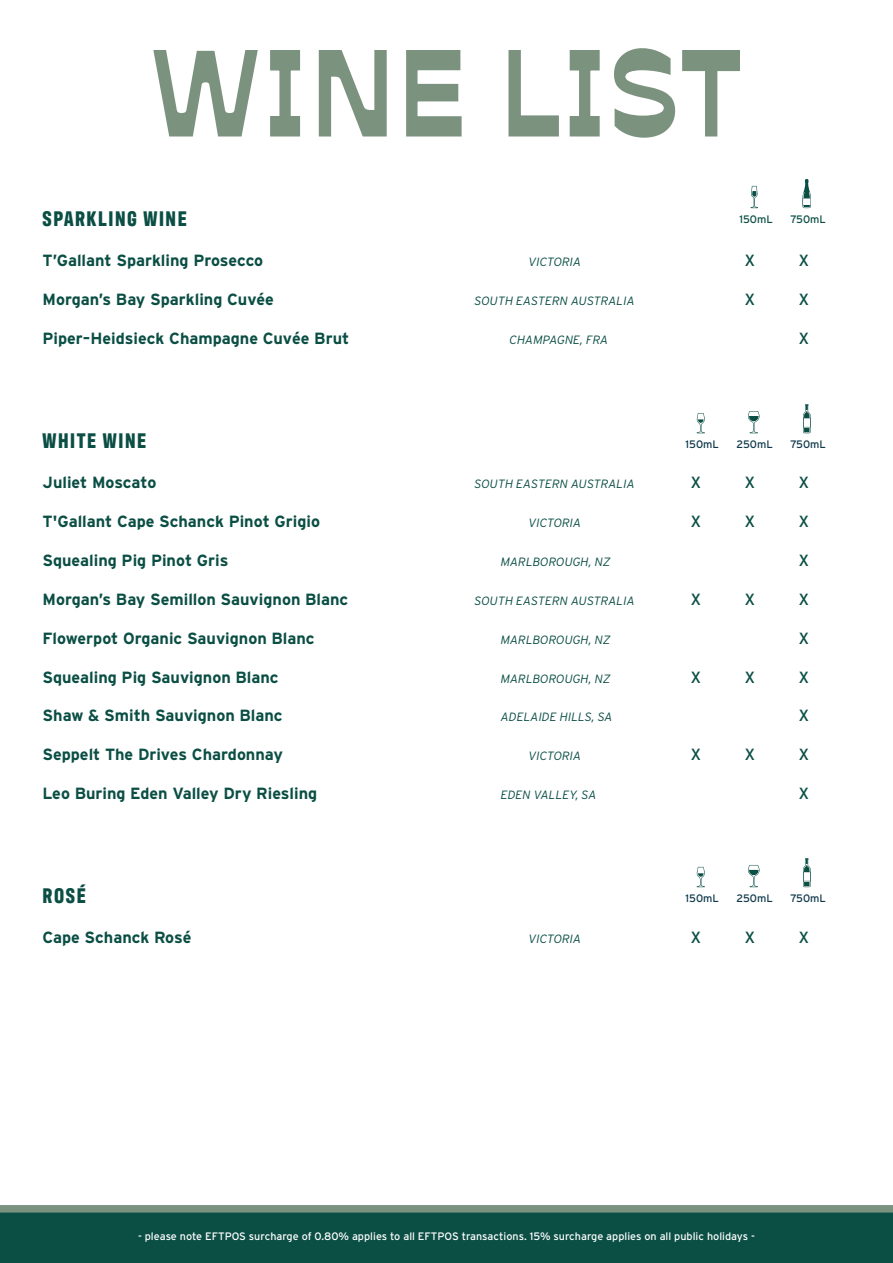
<style>
.page{position:relative;width:893px;height:1263px;background:#fff}
.page>*{position:absolute;margin:0;border:0;box-sizing:border-box;transform-origin:0 0}
.Large_Heading_-_Left_Align_-_All_Caps{font:118.5px "Antipol VF Roman";letter-spacing:.01em;color:#7b927f}
.Heading_2_-_Center_-_All_Caps{font:700 21.6px "Antarctican Headline";letter-spacing:.075em;color:#0a4e44}
.Heading_2_-_Center_-_All_Caps-2{font:700 16.2px "Interstate";color:#0a4e44}
.Heading_2_-_Center_-_All_Caps-3{font:16.2px "Interstate";color:#0a4e44}
.Heading_2_-_Center_-_All_Caps-4{font:italic 300 12px "Interstate";color:#0a4e44}
.Body_Text_-_Center{font:10.8px "Interstate";color:#fff}
.Body_Text_-_Center-2{font:10.8px "Interstate";color:#0f384a}
.Body_Text_-_Center-3{font:10.8px "Interstate";color:#0a4e44}
</style>
<div class="page">
<div style="left:0;top:1212px;width:893px;height:51px;background:#0a4e44"></div>
<div style="left:0;top:1205px;width:893px;height:7px;background:#7b927f"></div>
<svg style="left:803px;top:179px;width:8px;height:29px"></svg>
<svg style="left:750px;top:186px;width:8px;height:22px"></svg>
<svg style="left:803px;top:404px;width:7px;height:29px"></svg>
<svg style="left:748px;top:411px;width:11px;height:22px"></svg>
<svg style="left:697px;top:413px;width:8px;height:20px"></svg>
<svg style="left:803px;top:858px;width:7px;height:29px"></svg>
<svg style="left:748px;top:865px;width:11px;height:22px"></svg>
<svg style="left:697px;top:867px;width:8px;height:20px"></svg>
<p class="Large_Heading_-_Left_Align_-_All_Caps" style="left:151px;top:20px;width:593px">WINE LIST</p>
<p class="Heading_2_-_Center_-_All_Caps" style="left:43px;top:203px;width:146px">SPARKLING WINE</p>
<p class="Heading_2_-_Center_-_All_Caps-2" style="left:43px;top:251px;width:222px">T’Gallant Sparkling Prosecco</p>
<p class="Heading_2_-_Center_-_All_Caps-4" style="left:529px;top:255px;width:54px">VICTORIA</p>
<p class="Heading_2_-_Center_-_All_Caps-3" style="left:745px;top:251px;width:12px">X</p>
<p class="Heading_2_-_Center_-_All_Caps-3" style="left:799px;top:251px;width:12px">X</p>
<p class="Heading_2_-_Center_-_All_Caps-2" style="left:43px;top:290px;width:233px">Morgan’s Bay Sparkling Cuvée</p>
<p class="Heading_2_-_Center_-_All_Caps-4" style="left:475px;top:294px;width:162px">SOUTH EASTERN AUSTRALIA</p>
<p class="Heading_2_-_Center_-_All_Caps-3" style="left:745px;top:290px;width:12px">X</p>
<p class="Heading_2_-_Center_-_All_Caps-3" style="left:799px;top:290px;width:12px">X</p>
<p class="Heading_2_-_Center_-_All_Caps-2" style="left:43px;top:329px;width:308px">Piper–Heidsieck Champagne Cuvée Brut</p>
<p class="Heading_2_-_Center_-_All_Caps-4" style="left:510px;top:333px;width:100px">CHAMPAGNE, FRA</p>
<p class="Heading_2_-_Center_-_All_Caps-3" style="left:799px;top:329px;width:12px">X</p>
<p class="Body_Text_-_Center-3" style="left:739px;top:213px;width:35px">150mL</p>
<p class="Body_Text_-_Center-3" style="left:790px;top:213px;width:37px">750mL</p>
<p class="Heading_2_-_Center_-_All_Caps" style="left:43px;top:425px;width:105px">WHITE WINE</p>
<p class="Heading_2_-_Center_-_All_Caps-2" style="left:43px;top:473px;width:115px">Juliet Moscato</p>
<p class="Heading_2_-_Center_-_All_Caps-4" style="left:475px;top:477px;width:162px">SOUTH EASTERN AUSTRALIA</p>
<p class="Heading_2_-_Center_-_All_Caps-3" style="left:691px;top:473px;width:12px">X</p>
<p class="Heading_2_-_Center_-_All_Caps-3" style="left:745px;top:473px;width:12px">X</p>
<p class="Heading_2_-_Center_-_All_Caps-3" style="left:799px;top:473px;width:12px">X</p>
<p class="Heading_2_-_Center_-_All_Caps-2" style="left:43px;top:512px;width:279px">T'Gallant Cape Schanck Pinot Grigio</p>
<p class="Heading_2_-_Center_-_All_Caps-4" style="left:529px;top:516px;width:54px">VICTORIA</p>
<p class="Heading_2_-_Center_-_All_Caps-3" style="left:691px;top:512px;width:12px">X</p>
<p class="Heading_2_-_Center_-_All_Caps-3" style="left:745px;top:512px;width:12px">X</p>
<p class="Heading_2_-_Center_-_All_Caps-3" style="left:799px;top:512px;width:12px">X</p>
<p class="Heading_2_-_Center_-_All_Caps-2" style="left:43px;top:551px;width:187px">Squealing Pig Pinot Gris</p>
<p class="Heading_2_-_Center_-_All_Caps-4" style="left:501px;top:555px;width:111px">MARLBOROUGH, NZ</p>
<p class="Heading_2_-_Center_-_All_Caps-3" style="left:799px;top:551px;width:12px">X</p>
<p class="Heading_2_-_Center_-_All_Caps-2" style="left:43px;top:590px;width:307px">Morgan’s Bay Semillon Sauvignon Blanc</p>
<p class="Heading_2_-_Center_-_All_Caps-4" style="left:475px;top:594px;width:162px">SOUTH EASTERN AUSTRALIA</p>
<p class="Heading_2_-_Center_-_All_Caps-3" style="left:691px;top:590px;width:12px">X</p>
<p class="Heading_2_-_Center_-_All_Caps-3" style="left:745px;top:590px;width:12px">X</p>
<p class="Heading_2_-_Center_-_All_Caps-3" style="left:799px;top:590px;width:12px">X</p>
<p class="Heading_2_-_Center_-_All_Caps-2" style="left:43px;top:629px;width:274px">Flowerpot Organic Sauvignon Blanc</p>
<p class="Heading_2_-_Center_-_All_Caps-4" style="left:501px;top:633px;width:111px">MARLBOROUGH, NZ</p>
<p class="Heading_2_-_Center_-_All_Caps-3" style="left:799px;top:629px;width:12px">X</p>
<p class="Heading_2_-_Center_-_All_Caps-2" style="left:43px;top:668px;width:238px">Squealing Pig Sauvignon Blanc</p>
<p class="Heading_2_-_Center_-_All_Caps-4" style="left:501px;top:672px;width:111px">MARLBOROUGH, NZ</p>
<p class="Heading_2_-_Center_-_All_Caps-3" style="left:691px;top:668px;width:12px">X</p>
<p class="Heading_2_-_Center_-_All_Caps-3" style="left:745px;top:668px;width:12px">X</p>
<p class="Heading_2_-_Center_-_All_Caps-3" style="left:799px;top:668px;width:12px">X</p>
<p class="Heading_2_-_Center_-_All_Caps-2" style="left:43px;top:707px;width:242px">Shaw &amp; Smith Sauvignon Blanc</p>
<p class="Heading_2_-_Center_-_All_Caps-4" style="left:501px;top:710px;width:113px">ADELAIDE HILLS, SA</p>
<p class="Heading_2_-_Center_-_All_Caps-3" style="left:799px;top:707px;width:12px">X</p>
<p class="Heading_2_-_Center_-_All_Caps-2" style="left:43px;top:746px;width:242px">Seppelt The Drives Chardonnay</p>
<p class="Heading_2_-_Center_-_All_Caps-4" style="left:529px;top:749px;width:54px">VICTORIA</p>
<p class="Heading_2_-_Center_-_All_Caps-3" style="left:691px;top:745px;width:12px">X</p>
<p class="Heading_2_-_Center_-_All_Caps-3" style="left:745px;top:745px;width:12px">X</p>
<p class="Heading_2_-_Center_-_All_Caps-3" style="left:799px;top:745px;width:12px">X</p>
<p class="Heading_2_-_Center_-_All_Caps-2" style="left:43px;top:784px;width:276px">Leo Buring Eden Valley Dry Riesling</p>
<p class="Heading_2_-_Center_-_All_Caps-4" style="left:501px;top:788px;width:97px">EDEN VALLEY, SA</p>
<p class="Heading_2_-_Center_-_All_Caps-3" style="left:799px;top:784px;width:12px">X</p>
<p class="Body_Text_-_Center-2" style="left:686px;top:438px;width:35px">150mL</p>
<p class="Body_Text_-_Center-2" style="left:736px;top:438px;width:38px">250mL</p>
<p class="Body_Text_-_Center-2" style="left:790px;top:438px;width:37px">750mL</p>
<p class="Heading_2_-_Center_-_All_Caps" style="left:43px;top:880px;width:45px">ROSÉ</p>
<p class="Heading_2_-_Center_-_All_Caps-2" style="left:43px;top:929px;width:151px">Cape Schanck Rosé</p>
<p class="Heading_2_-_Center_-_All_Caps-4" style="left:529px;top:932px;width:54px">VICTORIA</p>
<p class="Heading_2_-_Center_-_All_Caps-3" style="left:691px;top:928px;width:12px">X</p>
<p class="Heading_2_-_Center_-_All_Caps-3" style="left:745px;top:928px;width:12px">X</p>
<p class="Heading_2_-_Center_-_All_Caps-3" style="left:799px;top:928px;width:12px">X</p>
<p class="Body_Text_-_Center-2" style="left:686px;top:892px;width:35px">150mL</p>
<p class="Body_Text_-_Center-2" style="left:736px;top:892px;width:38px">250mL</p>
<p class="Body_Text_-_Center-2" style="left:790px;top:892px;width:37px">750mL</p>
<p class="Body_Text_-_Center" style="left:138px;top:1230px;width:618px">- please note EFTPOS surcharge of 0.80% applies to all EFTPOS transactions. 15% surcharge applies on all public holidays -</p>
</div>
